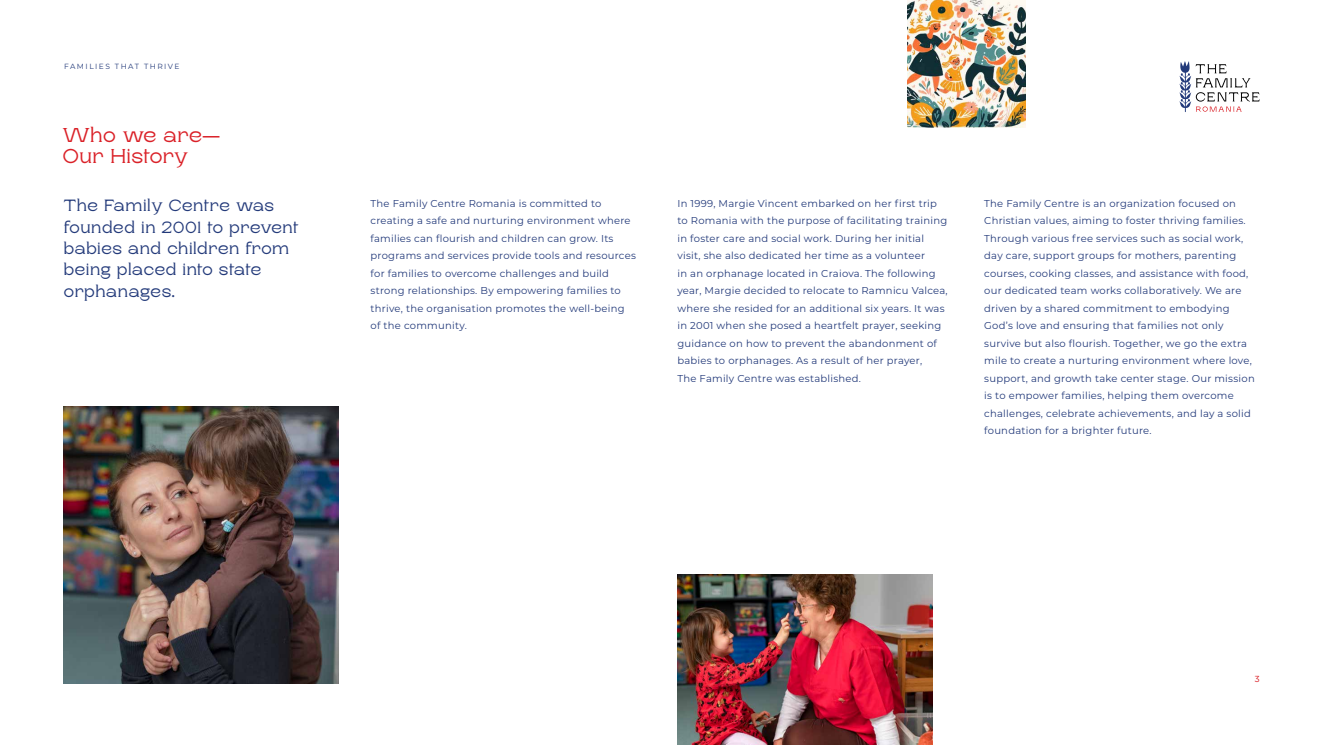
<style>
.page{position:relative;width:1323px;height:745px;background:#fff}
.page>*{position:absolute;margin:0;border:0;box-sizing:border-box;transform-origin:0 0}
.t1{font:20px/21.2px "Rasputin";letter-spacing:.02em;color:#da2128}
.t2{font:16.25px/21.2px "Rasputin";letter-spacing:.035em;color:#233a7a}
.t3{font:10px/17.5px "Montserrat";letter-spacing:.025em;color:#233a7a}
.t4{font:8.75px "Gotham";color:#da2128}
.t5{font:7.5px "Montserrat";letter-spacing:.195em;color:#233a7a}
</style>
<div class="page">
<svg style="left:1179px;top:61px;width:81px;height:51px"></svg>
<img style="left:64px;top:406px;width:275px;height:276px">
<img style="left:677px;top:574px;width:255px;height:170px">
<img style="left:907px;top:0;width:119px;height:128px">
<p class="t5" style="left:64px;top:61px;width:117px">FAMILIES THAT THRIVE</p>
<h1 class="t1" style="left:63px;top:124px;width:159px">Who we are—<br>Our History</h1>
<h2 class="t2" style="left:64px;top:195px;width:236px">The Family Centre was founded in 2001 to prevent babies and children from being placed into state orphanages.</h2>
<p class="t3" style="left:371px;top:194px;width:267px">The Family Centre Romania is committed to creating a safe and nurturing environment where families can flourish and children can grow. Its programs and services provide tools and resources for families to overcome challenges and build strong relationships. By empowering families to thrive, the organisation promotes the well-being of the community.</p>
<p class="t3" style="left:677px;top:194px;width:272px">In 1999, Margie Vincent embarked on her first trip to Romania with the purpose of facilitating training in foster care and social work. During her initial visit, she also dedicated her time as a volunteer<br>in an orphanage located in Craiova. The following year, Margie decided to relocate to Ramnicu Valcea, where she resided for an additional six years. It was in 2001 when she posed a heartfelt prayer, seeking guidance on how to prevent the abandonment of babies to orphanages. As a result of her prayer,<br>The Family Centre was established.</p>
<p class="t3" style="left:984px;top:194px;width:272px">The Family Centre is an organization focused on Christian values, aiming to foster thriving families.<br>Through various free services such as social work, day care, support groups for mothers, parenting courses, cooking classes, and assistance with food, our dedicated team works collaboratively. We are driven by a shared commitment to embodying God’s love and ensuring that families not only survive but also flourish. Together, we go the extra mile to create a nurturing environment where love, support, and growth take center stage. Our mission is to empower families, helping them overcome challenges, celebrate achievements, and lay a solid foundation for a brighter future.</p>
<p class="t4" style="left:1254px;top:673px;width:7px">3</p>
</div>
